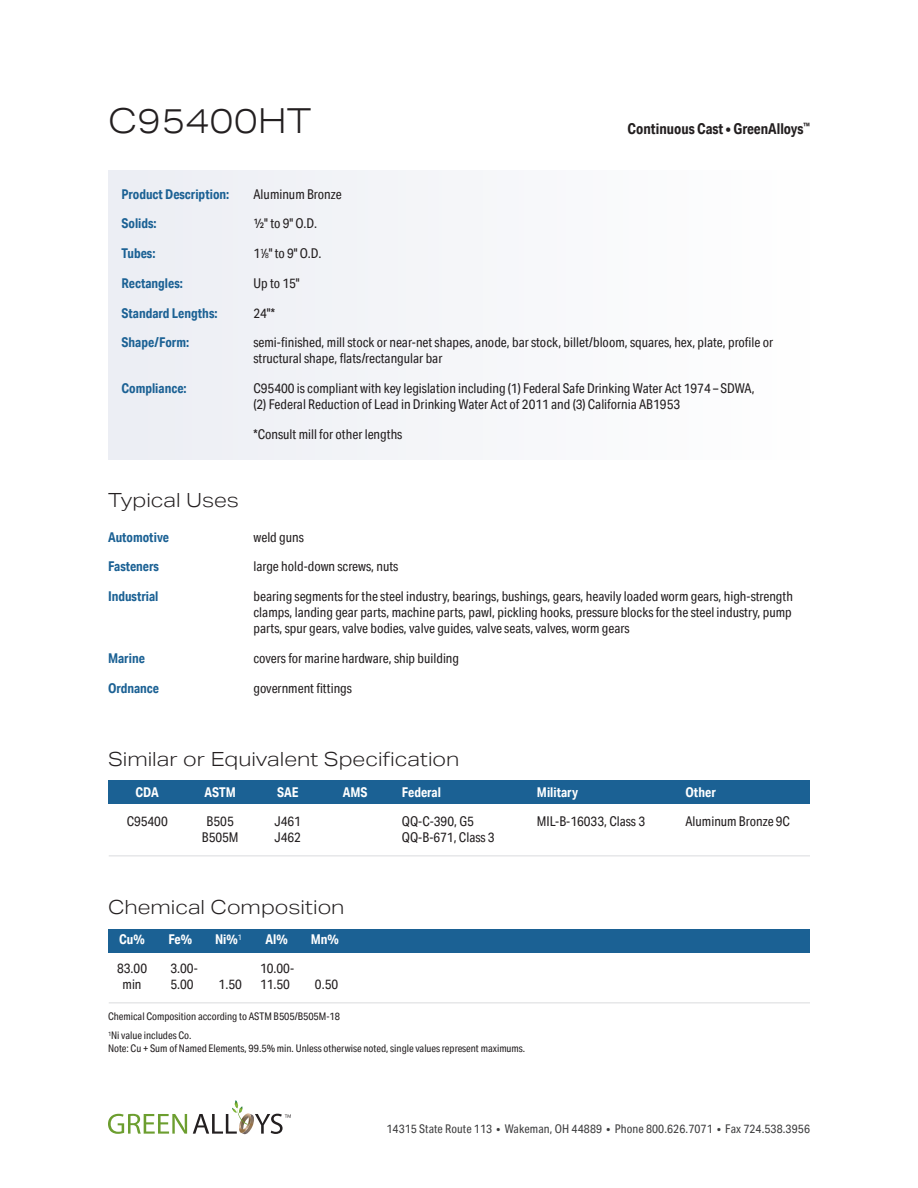
<style>
.page{position:relative;width:918px;height:1188px;background:#fff}
.page>*{position:absolute;margin:0;border:0;box-sizing:border-box;transform-origin:0 0}
.t1{font:300 34.5px "Aktiv Grotesk Ex";color:#231f20}
.t2{font:300 19.5px "Aktiv Grotesk Ex";color:#231f20}
.t3{font:700 15px "Aktiv Grotesk Cd";color:#231f20}
.t4{font:13.5px/16.5px "Aktiv Grotesk Cd";color:#231f20}
.t5{font:700 13.5px "Aktiv Grotesk Cd";color:#1b6194}
.t6{font:700 13.5px "Aktiv Grotesk Cd";color:#fff}
.t7{font:12px "Aktiv Grotesk Cd";letter-spacing:.01em;color:#3e3e3f}
.t8{font:10.5px/19.4px "Aktiv Grotesk Cd";color:#231f20}
.s1{font-size:7.35px}
</style>
<div class="page">
<svg style="left:108px;top:1114px;width:79px;height:20px"></svg>
<svg style="left:193px;top:1100px;width:98px;height:35px"></svg>
<div style="left:109px;top:170px;width:701px;height:290px;background:#f5f6f9"></div>
<div style="left:109px;top:929px;width:701px;height:23px;background:#1b6194"></div>
<div style="left:109px;top:781px;width:701px;height:23px;background:#1b6194"></div>
<hr style="left:109px;top:855px;width:701px;height:2px;background:#e6e7e9">
<hr style="left:109px;top:1002px;width:701px;height:2px;background:#e6e7e9">
<p class="t1" style="left:108px;top:101px;width:205px">C95400HT</p>
<p class="t3" style="left:628px;top:119px;width:184px">Continuous Cast • GreenAlloys<sup>™</sup></p>
<p class="t5" style="left:122px;top:186px;width:109px">Product Description:</p>
<p class="t4" style="left:254px;top:186px;width:90px">Aluminum Bronze</p>
<p class="t5" style="left:122px;top:215px;width:37px">Solids:</p>
<p class="t4" style="left:254px;top:215px;width:65px">½" to 9" O.D.</p>
<p class="t5" style="left:122px;top:245px;width:35px">Tubes:</p>
<p class="t4" style="left:254px;top:245px;width:70px">1<sup>1</sup>⁄<span class="s1">8</span>" to 9" O.D.</p>
<p class="t5" style="left:121px;top:275px;width:63px">Rectangles:</p>
<p class="t4" style="left:253px;top:275px;width:48px">Up to 15"</p>
<p class="t5" style="left:121px;top:304px;width:97px">Standard Lengths:</p>
<p class="t4" style="left:253px;top:304px;width:23px">24"*</p>
<p class="t5" style="left:121px;top:334px;width:69px">Shape/Form:</p>
<p class="t4" style="left:253px;top:334px;width:521px">semi-finished, mill stock or near-net shapes, anode, bar stock, billet/bloom, squares, hex, plate, profile or structural shape, flats/rectangular bar</p>
<p class="t5" style="left:121px;top:380px;width:67px">Compliance:</p>
<p class="t4" style="left:253px;top:380px;width:503px">C95400 is compliant with key legislation including (1) Federal Safe Drinking Water Act 1974 – SDWA, (2) Federal Reduction of Lead in Drinking Water Act of 2011 and (3) California AB1953</p>
<p class="t4" style="left:253px;top:426px;width:150px">*Consult mill for other lengths</p>
<p class="t2" style="left:108px;top:488px;width:133px">Typical Uses</p>
<p class="t5" style="left:108px;top:529px;width:62px">Automotive</p>
<p class="t4" style="left:254px;top:529px;width:52px">weld guns</p>
<p class="t5" style="left:108px;top:558px;width:53px">Fasteners</p>
<p class="t4" style="left:254px;top:558px;width:146px">large hold-down screws, nuts</p>
<p class="t5" style="left:108px;top:588px;width:52px">Industrial</p>
<p class="t4" style="left:254px;top:588px;width:541px;text-align:justify">bearing segments for the steel industry, bearings, bushings, gears, heavily loaded worm gears, high-strength clamps, landing gear parts, machine parts, pawl, pickling hooks, pressure blocks for the steel industry, pump parts, spur gears, valve bodies, valve guides, valve seats, valves, worm gears</p>
<p class="t5" style="left:108px;top:650px;width:38px">Marine</p>
<p class="t4" style="left:254px;top:650px;width:207px">covers for marine hardware, ship building</p>
<p class="t5" style="left:108px;top:680px;width:53px">Ordnance</p>
<p class="t4" style="left:254px;top:680px;width:100px">government fittings</p>
<p class="t2" style="left:108px;top:748px;width:353px">Similar or Equivalent Specification</p>
<p class="t6" style="left:136px;top:784px;width:25px">CDA</p>
<p class="t6" style="left:205px;top:784px;width:33px">ASTM</p>
<p class="t6" style="left:277px;top:784px;width:23px">SAE</p>
<p class="t6" style="left:343px;top:784px;width:26px">AMS</p>
<p class="t6" style="left:402px;top:784px;width:41px">Federal</p>
<p class="t6" style="left:537px;top:784px;width:43px">Military</p>
<p class="t6" style="left:685px;top:784px;width:32px">Other</p>
<p class="t4" style="left:127px;top:812px;width:43px">C95400</p>
<p class="t4" style="left:202px;top:812px;width:38px;text-align:center">B505<br>B505M</p>
<p class="t4" style="left:274px;top:812px;width:28px">J461<br>J462</p>
<p class="t4" style="left:402px;top:812px;width:94px">QQ-C-390, G5<br>QQ-B-671, Class 3</p>
<p class="t4" style="left:537px;top:812px;width:110px">MIL-B-16033, Class 3</p>
<p class="t4" style="left:685px;top:812px;width:106px">Aluminum Bronze 9C</p>
<p class="t2" style="left:108px;top:896px;width:238px">Chemical Composition</p>
<p class="t6" style="left:119px;top:931px;width:27px">Cu%</p>
<p class="t6" style="left:168px;top:931px;width:25px">Fe%</p>
<p class="t6" style="left:215px;top:931px;width:28px">Ni%<sup>1</sup></p>
<p class="t6" style="left:265px;top:931px;width:24px">Al%</p>
<p class="t6" style="left:311px;top:931px;width:30px">Mn%</p>
<p class="t4" style="left:117px;top:960px;width:32px;text-align:center">83.00 min</p>
<p class="t4" style="left:170px;top:960px;width:29px">3.00-<br>5.00</p>
<p class="t4" style="left:260px;top:960px;width:36px">10.00-<br>11.50</p>
<p class="t4" style="left:315px;top:976px;width:25px">0.50</p>
<p class="t8" style="left:108px;top:1007px;width:234px">Chemical Composition according to ASTM B505/B505M-18<br><sup>1</sup>Ni value includes Co.</p>
<p class="t8" style="left:108px;top:1038px;width:419px">Note: Cu + Sum of Named Elements, 99.5% min. Unless otherwise noted, single values represent maximums.</p>
<p class="t4" style="left:219px;top:976px;width:25px">1.50</p>
<p class="t7" style="left:386px;top:1121px;width:425px">14315 State Route 113 • Wakeman, OH 44889 • Phone 800.626.7071 • Fax 724.538.3956</p>
</div>
